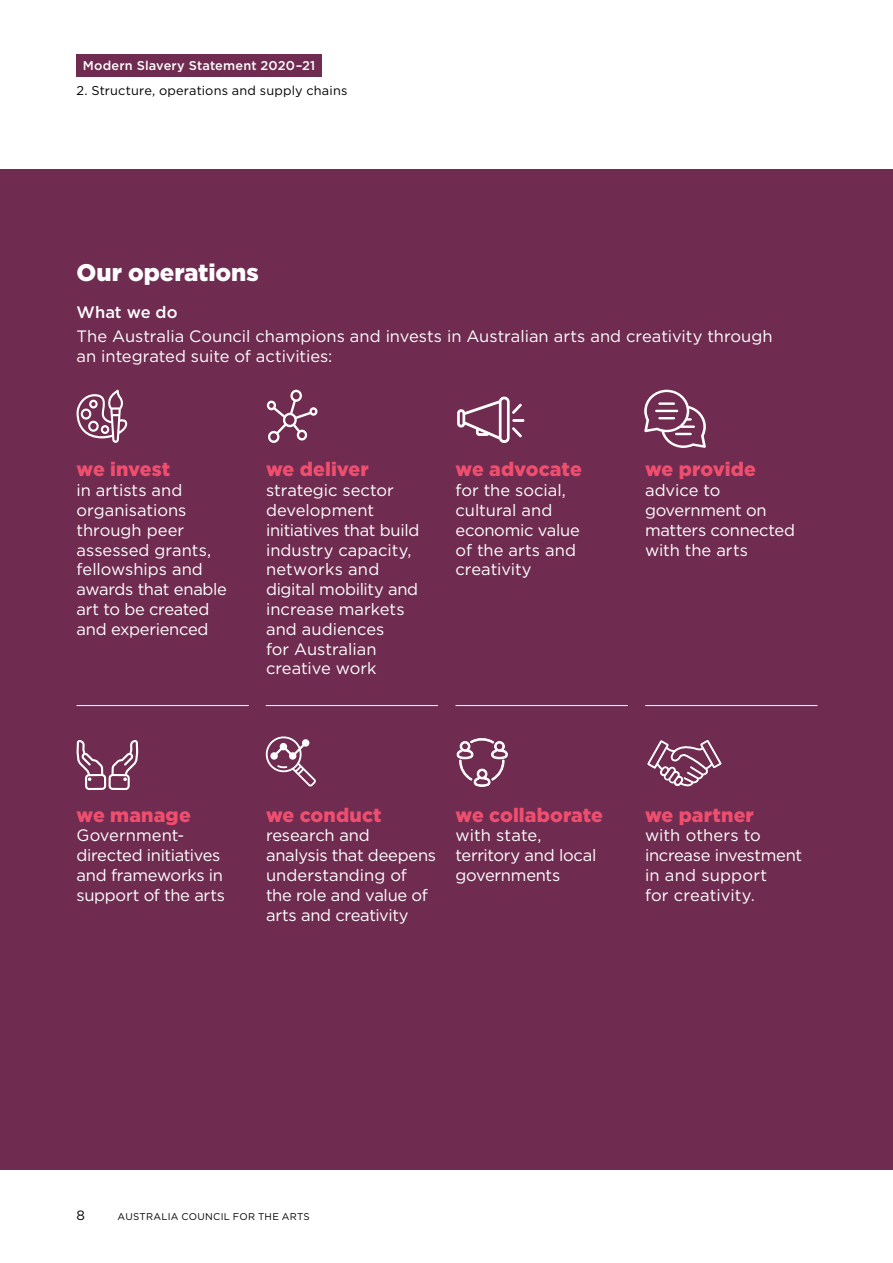
<style>
.page{position:relative;width:893px;height:1263px;background:#fff}
.page>*{position:absolute;margin:0;border:0;box-sizing:border-box;transform-origin:0 0}
.Heading_2{font:900 24px "Gotham";letter-spacing:-.005em;color:#fff}
.Body_Copy___Main{font:900 19.5px "Gotham";letter-spacing:.005em;color:#ef4e6e}
.Body_Copy___Main-2{font:16.5px/19.8px "Gotham";letter-spacing:-.01em;color:#fff}
.Heading_3{font:500 16.5px "Gotham";letter-spacing:.005em;color:#fff}
.t1{font:13.5px "Gotham";color:#000}
.t2{font:12.75px "Gotham";letter-spacing:.015em;color:#000}
.t3{font:500 12.75px "Gotham";letter-spacing:.015em;color:#fff}
.t4{font:9.75px "Gotham";letter-spacing:.03em;color:#000}
</style>
<div class="page">
<div style="left:0;top:169px;width:893px;height:1000px;background:#6f2b50"></div>
<svg style="left:77px;top:390px;width:50px;height:53px"></svg>
<svg style="left:267px;top:390px;width:50px;height:53px"></svg>
<svg style="left:644px;top:390px;width:62px;height:58px"></svg>
<svg style="left:647px;top:740px;width:74px;height:46px"></svg>
<svg style="left:456px;top:738px;width:52px;height:49px"></svg>
<svg style="left:265px;top:736px;width:51px;height:51px"></svg>
<svg style="left:77px;top:740px;width:61px;height:50px"></svg>
<svg style="left:457px;top:397px;width:67px;height:46px"></svg>
<hr style="left:77px;top:705px;width:172px;height:1px;background:#fff">
<hr style="left:266px;top:705px;width:172px;height:1px;background:#fff">
<hr style="left:455px;top:705px;width:173px;height:1px;background:#fff">
<hr style="left:645px;top:705px;width:172px;height:1px;background:#fff">
<div style="left:77px;top:54px;width:245px;height:23px;background:#6f2b50"></div>
<p class="t3" style="left:83px;top:57px;width:234px">Modern Slavery Statement 2020–21</p>
<p class="t2" style="left:77px;top:83px;width:272px">2. Structure, operations and supply chains</p>
<h2 class="Heading_2" style="left:77px;top:256px;width:184px">Our operations</h2>
<h3 class="Heading_3" style="left:77px;top:302px;width:103px">What we do</h3>
<p class="Body_Copy___Main-2" style="left:77px;top:326px;width:698px">The Australia Council champions and invests in Australian arts and creativity through an integrated suite of activities:</p>
<p class="Body_Copy___Main" style="left:77px;top:456px;width:95px">we invest</p>
<p class="Body_Copy___Main-2" style="left:77px;top:480px;width:152px">in artists and organisations through peer assessed grants, fellowships and awards that enable art to be created and experienced</p>
<p class="Body_Copy___Main" style="left:266px;top:456px;width:104px">we deliver</p>
<p class="Body_Copy___Main-2" style="left:266px;top:480px;width:155px">strategic sector development initiatives that build industry capacity, networks and digital mobility and increase markets and audiences<br>for Australian creative work</p>
<p class="Body_Copy___Main" style="left:455px;top:456px;width:128px">we advocate</p>
<p class="Body_Copy___Main-2" style="left:455px;top:480px;width:126px">for the social, cultural and economic value of the arts and creativity</p>
<p class="Body_Copy___Main" style="left:645px;top:456px;width:112px">we provide</p>
<p class="Body_Copy___Main-2" style="left:645px;top:480px;width:152px">advice to government on matters connected with the arts</p>
<p class="Body_Copy___Main" style="left:77px;top:801px;width:116px">we manage</p>
<p class="Body_Copy___Main-2" style="left:77px;top:825px;width:150px">Government&shy;directed initiatives and frameworks in support of the arts</p>
<p class="Body_Copy___Main" style="left:266px;top:801px;width:117px">we conduct</p>
<p class="Body_Copy___Main-2" style="left:266px;top:825px;width:172px">research and<br>analysis that deepens understanding of the role and value of arts and creativity</p>
<p class="Body_Copy___Main" style="left:455px;top:801px;width:149px">we collaborate</p>
<p class="Body_Copy___Main-2" style="left:455px;top:825px;width:142px">with state, territory and local governments</p>
<p class="Body_Copy___Main" style="left:645px;top:801px;width:110px">we partner</p>
<p class="Body_Copy___Main-2" style="left:645px;top:825px;width:159px">with others to increase investment in and support<br>for creativity.</p>
<p class="t1" style="left:77px;top:1207px;width:10px">8</p>
<p class="t4" style="left:118px;top:1210px;width:194px">AUSTRALIA COUNCIL FOR THE ARTS</p>
</div>
